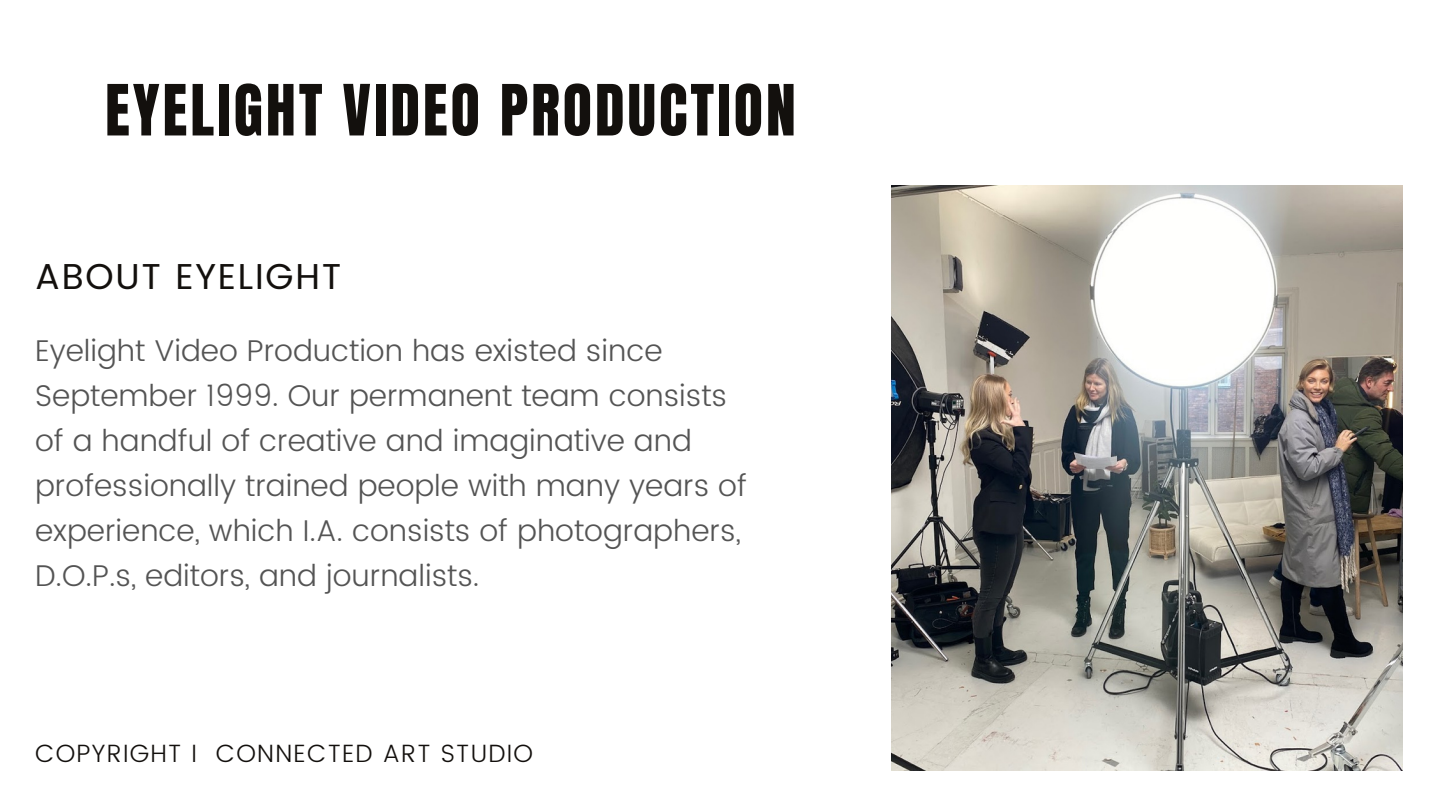
<style>
.page{position:relative;width:1440px;height:810px;background:#fff}
.page>*{position:absolute;margin:0;border:0;box-sizing:border-box;transform-origin:0 0}
.t1{font:60px "Anton";letter-spacing:.05em;color:#13100d}
.t2{font:36px "Poppins";letter-spacing:.05em;color:#13100d}
.t3{font:300 30px/45px "Poppins";color:#545454}
.t4{font:300 25px "Poppins";letter-spacing:.05em;color:#13100d}
</style>
<div class="page">
<img style="left:891px;top:185px;width:511px;height:585px">
<p class="t1" style="left:105px;top:67px;width:692px">EYELIGHT VIDEO PRODUCTION</p>
<p class="t2" style="left:35px;top:255px;width:308px">ABOUT EYELIGHT</p>
<p class="t3" style="left:35px;top:328px;width:713px">Eyelight Video Production has existed since September 1999. Our permanent team consists of a handful of creative and imaginative and professionally trained people with many years of experience, which I.A. consists of photographers, D.O.P.s, editors, and journalists.</p>
<p class="t4" style="left:35px;top:739px;width:499px">COPYRIGHT I CONNECTED ART STUDIO</p>
</div>
